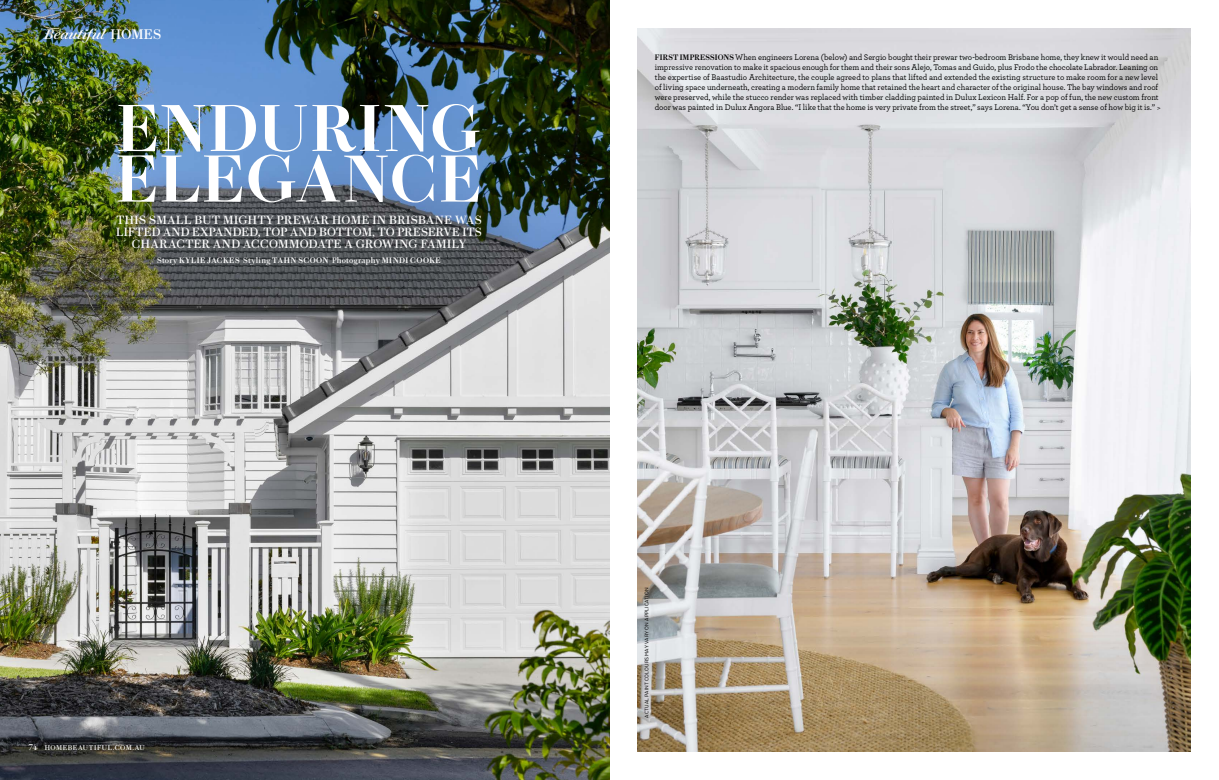
<style>
.page{position:relative;width:1219px;height:780px;background:#fff}
.page>*{position:absolute;margin:0;border:0;box-sizing:border-box;transform-origin:0 0}
.t1{font:700 66.7px/50.5px "Chiswick Headline";letter-spacing:.015em;color:#fff}
.t2{font:italic 14px "Chiswick Text";color:#fff}
.t3{font:12px/12px "Chiswick Text";letter-spacing:.03em;color:#fff;text-align:center}
.t4{font:500 8.5px/10px "Archer";letter-spacing:-.005em;color:#000}
.t5{font:600 8px "Chiswick Text";letter-spacing:.055em;color:#fff}
.t6{font:7px "Chiswick Text";letter-spacing:.07em;color:#fff}
.t7{font:6px "Texta Narrow Alt";letter-spacing:.03em;color:#000}
.s1{font-style:normal}
.s2{font-weight:400}
.s3{font-size:9px}
.s4{font-family:"Chiswick Text";font-weight:600;font-size:8px}
.s5{font-family:"Chiswick Text";font-weight:700}
</style>
<div class="page">
<img style="left:0;top:0;width:609px;height:780px">
<img style="left:638px;top:28px;width:553px;height:723px">
<h2 class="t2" style="left:45px;top:23px;width:118px">Beautiful <span class="s1">HOMES</span></h2>
<h1 class="t1" style="left:116px;top:101px;width:368px">ENDURING<br>ELEGANCE</h1>
<h3 class="t3" style="left:116px;top:214px;width:367px">THIS SMALL BUT MIGHTY PREWAR HOME IN BRISBANE WAS<br>LIFTED AND EXPANDED, TOP AND BOTTOM, TO PRESERVE ITS<br>CHARACTER AND ACCOMMODATE A GROWING FAMILY</h3>
<p class="t5" style="left:157px;top:254px;width:285px"><span class="s2">Story</span> KYLIE JACKES <span class="s2">Styling</span> TAHN SCOON <span class="s2">Photography</span> MINDI COOKE</p>
<p class="t6" style="left:28px;top:742px;width:118px"><span class="s3">74</span> HOMEBEAUTIFUL.COM.AU</p>
<p class="t4" style="left:655px;top:52px;width:507px"><span class="s4">FIRST IMPRESSIONS</span> When engineers Lorena (below) and Sergio bought their prewar two-bedroom Brisbane home, they knew it would need an impressive renovation to make it spacious enough for them and their sons Alejo, Tomas and Guido, plus Frodo the chocolate Labrador. Leaning on the expertise of Baastudio Architecture, the couple agreed to plans that lifted and extended the existing structure to make room for a new level of living space underneath, creating a modern family home that retained the heart and character of the original house. The bay windows and roof were preserved, while the stucco render was replaced with timber cladding painted in Dulux Lexicon Half. For a pop of fun, the new custom front door was painted in Dulux Angora Blue. “I like that the home is very private from the street,” says Lorena. “You don’t get a sense of how big it is.” <span class="s5">&gt;</span></p>
<p class="t7" style="left:644px;top:717px;width:131px;rotate:-90deg">ACTUAL PAINT COLOURS MAY VARY ON APPLICATION</p>
</div>
